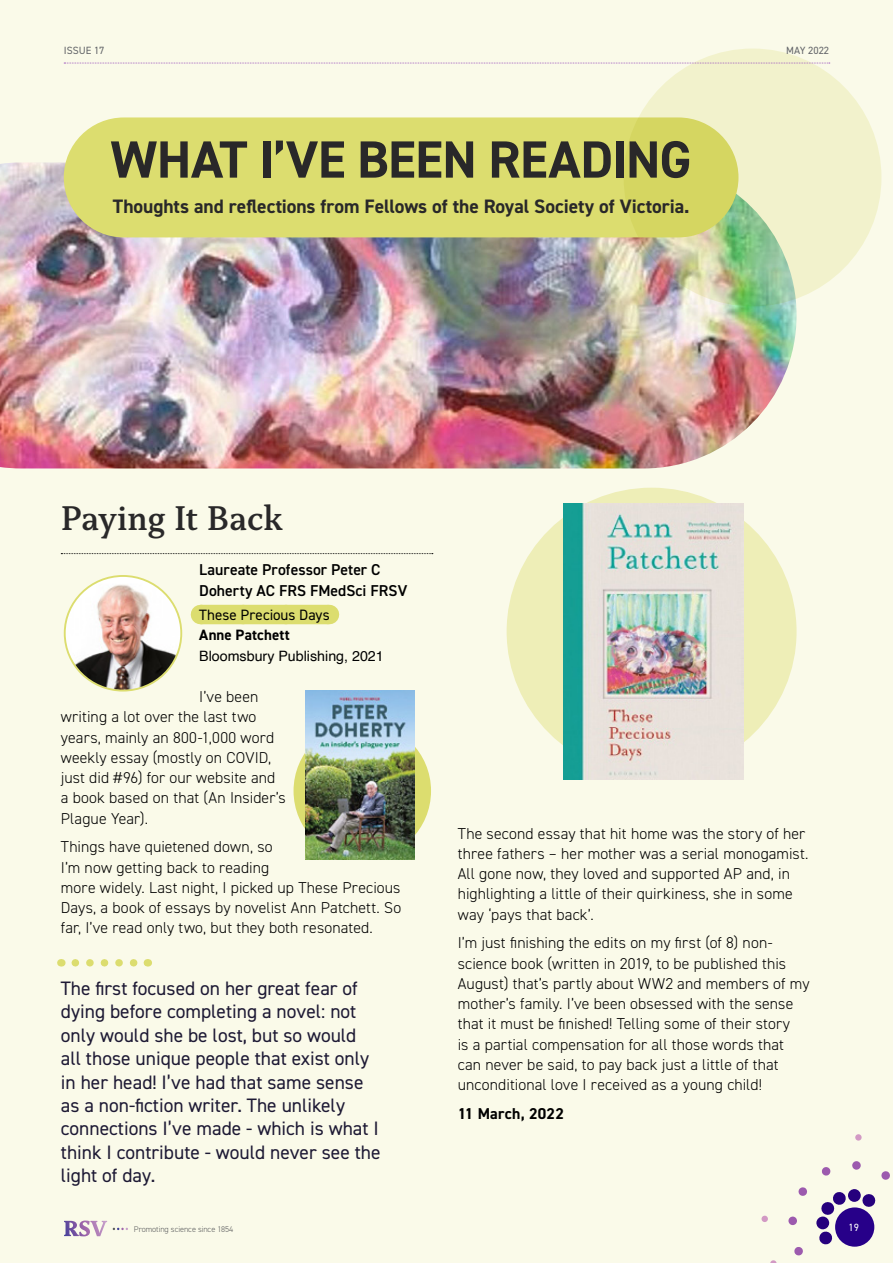
<style>
.page{position:relative;width:893px;height:1263px;background:#fafae9}
.page>*{position:absolute;margin:0;border:0;box-sizing:border-box;transform-origin:0 0}
.t1{font:700 52.5px "DIN2014";letter-spacing:-.01em;color:#292829}
.t2{font:600 36px "Capitolina";color:#292829}
.t3{font:19.5px/23.4px "DIN2014";color:#1d1934}
.t4{font:700 19.5px "DIN2014";letter-spacing:-.005em;color:#292829}
.t5{font:300 15.75px/20.2px "DIN2014";letter-spacing:.005em;color:#000}
.t6{font:600 15.75px/20.2px "DIN2014";letter-spacing:.005em;color:#000}
.t7{font:700 15.75px "DIN2014";letter-spacing:.015em;color:#000}
.t8{font:15px "DIN2014";color:#000}
.t9{font:700 15px "DIN2014";letter-spacing:.005em;color:#000}
.t10{font:14.25px "Helvetica";color:#000}
.t11{font:10.5px "DIN2014";color:#636569}
.t12{font:10.5px "DIN2014";color:#fff}
.t13{font:300 8.25px "DIN2014";letter-spacing:-.005em;color:#58595b}
</style>
<div class="page">
<img style="left:0;top:162px;width:797px;height:306px">
<div style="left:64px;top:117px;width:674px;height:120px;background:#dcdd6f;border-radius:60px"></div>
<svg style="left:624px;top:49px;width:257px;height:257px;fill:#f2f2cc"></svg>
<div style="left:507px;top:488px;width:290px;height:287px;background:#eeeeb7;border-radius:50%"></div>
<svg style="left:862px;top:1194px;width:14px;height:13px"></svg>
<svg style="left:881px;top:1171px;width:9px;height:9px"></svg>
<svg style="left:848px;top:1189px;width:13px;height:13px"></svg>
<svg style="left:852px;top:1161px;width:9px;height:9px"></svg>
<svg style="left:855px;top:1134px;width:7px;height:7px"></svg>
<svg style="left:821px;top:1167px;width:10px;height:9px"></svg>
<svg style="left:821px;top:1192px;width:25px;height:24px"></svg>
<svg style="left:798px;top:1187px;width:9px;height:9px"></svg>
<svg style="left:816px;top:1216px;width:13px;height:13px"></svg>
<svg style="left:788px;top:1216px;width:9px;height:9px"></svg>
<svg style="left:761px;top:1215px;width:7px;height:7px"></svg>
<svg style="left:819px;top:1231px;width:14px;height:14px"></svg>
<svg style="left:794px;top:1247px;width:9px;height:9px"></svg>
<svg style="left:770px;top:1260px;width:7px;height:3px"></svg>
<svg style="left:64px;top:63px;width:766px;height:1px"></svg>
<div style="left:835px;top:1207px;width:39px;height:40px;background:#270089;border-radius:50%"></div>
<svg style="left:64px;top:1220px;width:43px;height:16px"></svg>
<svg style="left:113px;top:1228px;width:15px;height:2px"></svg>
<svg style="left:61px;top:553px;width:372px;height:1px"></svg>
<div style="left:200px;top:605px;width:128px;height:19px;background:#dcdd6f"></div>
<svg style="left:328px;top:605px;width:1px;height:19px"></svg>
<svg style="left:75px;top:959px;width:63px;height:7px"></svg>
<img style="left:65px;top:576px;width:116px;height:115px">
<div style="left:64px;top:575px;width:118px;height:116px;border:2px solid #dcdd6f;border-radius:50%"></div>
<img style="left:563px;top:503px;width:180px;height:276px">
<div style="left:294px;top:722px;width:137px;height:138px;background:#dcdd6f;border-radius:50%"></div>
<img style="left:305px;top:691px;width:110px;height:169px">
<p class="t11" style="left:64px;top:44px;width:42px">ISSUE 17</p>
<h1 class="t1" style="left:110px;top:125px;width:583px">WHAT I’VE BEEN READING</h1>
<p class="t4" style="left:113px;top:193px;width:578px">Thoughts and reflections from Fellows of the Royal Society of Victoria.</p>
<p class="t11" style="left:786px;top:44px;width:44px">MAY 2022</p>
<h2 class="t2" style="left:61px;top:496px;width:224px">Paying It Back</h2>
<p class="t6" style="left:199px;top:559px;width:209px">Laureate Professor Peter C<br>Doherty AC FRS FMedSci FRSV</p>
<p class="t8" style="left:199px;top:605px;width:132px">These Precious Days</p>
<p class="t9" style="left:199px;top:625px;width:92px">Anne Patchett</p>
<p class="t10" style="left:199px;top:644px;width:186px">Bloomsbury Publishing, 2021</p>
<p class="t5" style="left:61px;top:686px;width:226px;text-indent:138px">I’ve been writing a lot over the last two years, mainly an 800-1,000 word weekly essay (mostly on COVID, just did #96) for our website and a book based on that (An Insider’s<br>Plague Year).</p>
<p class="t5" style="left:61px;top:837px;width:342px">Things have quietened down, so<br>I’m now getting back to reading<br>more widely. Last night, I picked up These Precious Days, a book of essays by novelist Ann Patchett. So far, I’ve read only two, but they both resonated.</p>
<p class="t3" style="left:61px;top:976px;width:321px">The first focused on her great fear of dying before completing a novel: not only would she be lost, but so would all those unique people that exist only in her head! I’ve had that same sense as a non-fiction writer. The unlikely connections I’ve made - which is what I think I contribute - would never see the light of day.</p>
<p class="t5" style="left:458px;top:823px;width:352px">The second essay that hit home was the story of her three fathers – her mother was a serial monogamist.<br>All gone now, they loved and supported AP and, in highlighting a little of their quirkiness, she in some way ‘pays that back’.</p>
<p class="t5" style="left:458px;top:933px;width:353px">I’m just finishing the edits on my first (of 8) non&shy;science book (written in 2019, to be published this August) that’s partly about WW2 and members of my mother’s family. I’ve been obsessed with the sense that it must be finished! Telling some of their story<br>is a partial compensation for all those words that can never be said, to pay back just a little of that unconditional love I received as a young child!</p>
<p class="t7" style="left:458px;top:1103px;width:108px">11 March, 2022</p>
<p class="t13" style="left:134px;top:1224px;width:101px">Promoting science since 1854</p>
<p class="t12" style="left:849px;top:1221px;width:12px">19</p>
</div>
